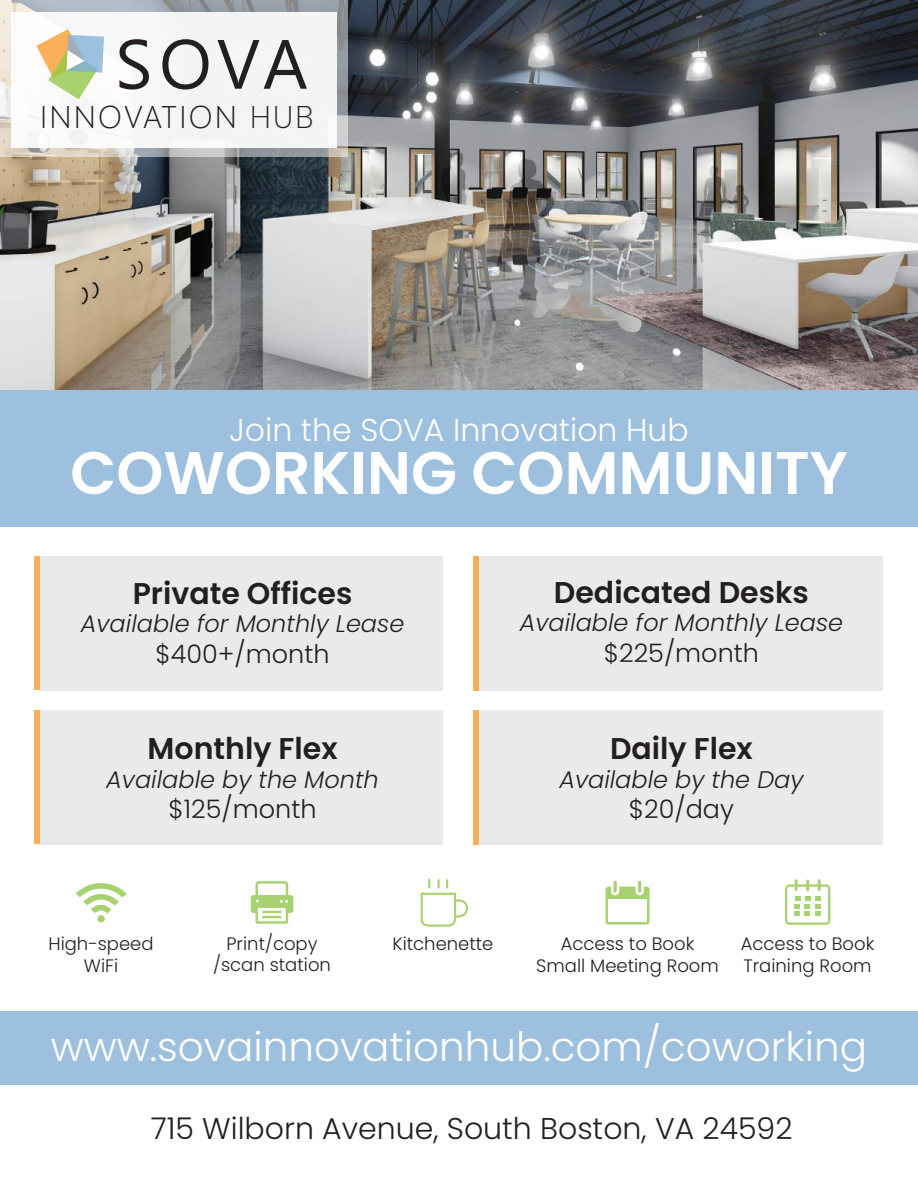
<style>
.page{position:relative;width:918px;height:1188px;background:#fff}
.page>*{position:absolute;margin:0;border:0;box-sizing:border-box;transform-origin:0 0}
.t1{font:69.45px "Segoe UI";color:#231f20}
.t2{font:600 60px "Poppins";color:#fff}
.t3{font:300 40.5px "Poppins";color:#fff}
.t4{font:300 31.5px "Poppins";color:#fff}
.t5{font:300 31.35px "Segoe UI";letter-spacing:.07em;color:#231f20}
.t6{font:600 30px "Poppins";color:#231f20}
.t7{font:300 30px "Poppins";color:#231f20}
.t8{font:300 25.5px "Poppins";color:#231f20}
.t9{font:italic 300 24px "Poppins";color:#231f20}
.t10{font:300 18px/21.6px "Poppins";color:#231f20;text-align:center}
.s1{font-family:"Poppins";font-weight:200}
</style>
<div class="page">
<img style="left:0;top:0;width:918px;height:390px">
<svg style="left:420px;top:879px;width:48px;height:48px"></svg>
<div style="left:785px;top:884px;width:45px;height:41px;border:2px solid #a8d270;border-radius:3px"></div>
<svg style="left:794px;top:897px;width:27px;height:18px"></svg>
<svg style="left:795px;top:879px;width:3px;height:12px"></svg>
<svg style="left:806px;top:880px;width:3px;height:11px"></svg>
<svg style="left:818px;top:879px;width:3px;height:12px"></svg>
<div style="left:255px;top:881px;width:33px;height:18px;border:2px solid #a8d270;border-radius:2px"></div>
<div style="left:251px;top:895px;width:42px;height:18px;background:#a8d270;border-radius:3px"></div>
<svg style="left:257px;top:907px;width:30px;height:16px"></svg>
<div style="left:255px;top:905px;width:33px;height:19px;border:2px solid #a8d270"></div>
<svg style="left:280px;top:900px;width:8px;height:3px"></svg>
<svg style="left:262px;top:911px;width:19px;height:7px"></svg>
<div style="left:606px;top:887px;width:44px;height:38px;background:#a8d270;border-radius:3px"></div>
<div style="left:608px;top:900px;width:39px;height:22px;background:#fff"></div>
<svg style="left:611px;top:880px;width:8px;height:15px"></svg>
<svg style="left:614px;top:881px;width:3px;height:11px"></svg>
<svg style="left:635px;top:880px;width:9px;height:15px"></svg>
<svg style="left:638px;top:881px;width:3px;height:11px"></svg>
<svg style="left:76px;top:883px;width:51px;height:34px"></svg>
<div style="left:97px;top:915px;width:8px;height:7px;background:#a8d26f;border-radius:50%"></div>
<div style="left:0;top:390px;width:918px;height:136px;background:#9dc0df"></div>
<div style="left:38px;top:556px;width:405px;height:135px;background:#eaeaea"></div>
<div style="left:478px;top:556px;width:405px;height:135px;background:#eaeaea"></div>
<div style="left:34px;top:557px;width:6px;height:133px;background:#f8af59"></div>
<div style="left:473px;top:556px;width:5px;height:135px;background:#f8af59"></div>
<div style="left:38px;top:710px;width:405px;height:135px;background:#eaeaea"></div>
<div style="left:478px;top:710px;width:405px;height:135px;background:#eaeaea"></div>
<div style="left:34px;top:710px;width:6px;height:134px;background:#f8af59"></div>
<div style="left:473px;top:710px;width:5px;height:135px;background:#f8af59"></div>
<svg style="left:0;top:0;width:348px;height:157px;background:#b8b9b9"></svg>
<div style="left:11px;top:12px;width:326px;height:135px;background:#f4f5f5"></div>
<svg style="left:36px;top:29px;width:68px;height:70px"></svg>
<div style="left:0;top:1011px;width:918px;height:74px;background:#9dc0df"></div>
<h1 class="t1" style="left:115px;top:-1px;width:194px">SOVA</h1>
<h3 class="t5" style="left:40px;top:87px;width:275px">INNOVATION <span class="s1">HUB</span></h3>
<h3 class="t4" style="left:229px;top:412px;width:461px">Join the SOVA Innovation Hub</h3>
<h2 class="t2" style="left:70px;top:438px;width:779px">COWORKING COMMUNITY</h2>
<h3 class="t6" style="left:133px;top:576px;width:221px">Private Offices</h3>
<h3 class="t9" style="left:81px;top:610px;width:325px">Available for Monthly Lease</h3>
<h3 class="t8" style="left:156px;top:639px;width:176px">$400+/month</h3>
<h3 class="t6" style="left:148px;top:731px;width:191px">Monthly Flex</h3>
<h3 class="t9" style="left:106px;top:765px;width:274px">Available by the Month</h3>
<h3 class="t8" style="left:169px;top:795px;width:150px">$125/month</h3>
<h3 class="t6" style="left:554px;top:575px;width:256px">Dedicated Desks</h3>
<h3 class="t9" style="left:520px;top:609px;width:325px">Available for Monthly Lease</h3>
<h3 class="t8" style="left:604px;top:638px;width:157px">$225/month</h3>
<h3 class="t6" style="left:610px;top:731px;width:144px">Daily Flex</h3>
<h3 class="t9" style="left:559px;top:765px;width:246px">Available by the Day</h3>
<h3 class="t8" style="left:629px;top:795px;width:107px">$20/day</h3>
<p class="t10" style="left:48px;top:933px;width:107px">High-speed<br>WiFi</p>
<p class="t10" style="left:213px;top:933px;width:119px">Print/copy /scan station</p>
<p class="t10" style="left:536px;top:933px;width:184px">Access to Book<br>Small Meeting Room</p>
<p class="t10" style="left:741px;top:933px;width:135px;text-align:left">Access to Book<br>Training Room</p>
<p class="t10" style="left:393px;top:933px;width:102px">Kitchenette</p>
<h3 class="t3" style="left:51px;top:1023px;width:818px">www.sovainnovationhub.com/coworking</h3>
<h3 class="t7" style="left:151px;top:1112px;width:643px">715 Wilborn Avenue, South Boston, VA 24592</h3>
</div>
